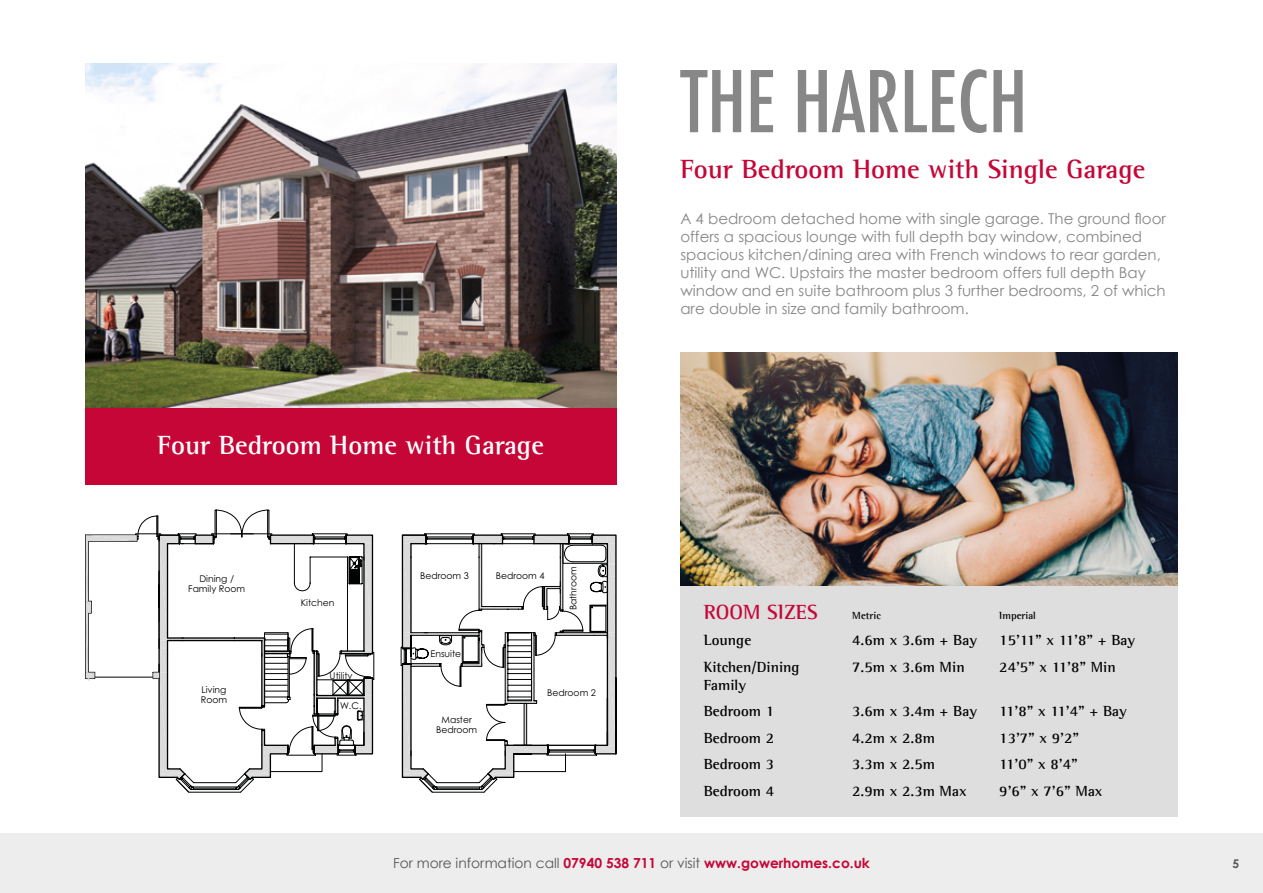
<style>
.page{position:relative;width:1263px;height:893px;background:#fff}
.page>*{position:absolute;margin:0;border:0;box-sizing:border-box;transform-origin:0 0}
.t1{font:500 condensed 82.5px "Futura";color:#878787}
.t2{font:700 27px "AT Rotis Semi Serif";color:#c50637}
.t3{font:700 27px "AT Rotis Semi Serif";color:#fff}
.t4{font:700 21px "AT Rotis Semi Serif";color:#c50637}
.t5{font:15px/18px "Century Gothic";color:#878787}
.t6{font:700 15px/26.5px "AT Rotis Semi Serif";color:#000}
.t7{font:700 13.8px "Century Gothic";color:#c50637}
.t8{font:700 12px "Century Gothic";color:#575756}
.t9{font:700 10.5px "AT Rotis Semi Serif";color:#000}
.t10{font:9.3px/10.2px "Century Gothic";color:#010202;text-align:center}
.s1{font-weight:400;color:#575756}
</style>
<div class="page">
<div style="left:680px;top:353px;width:498px;height:463px;background:#dedede"></div>
<img style="left:680px;top:353px;width:498px;height:232px">
<img style="left:85px;top:64px;width:532px;height:344px">
<div style="left:85px;top:408px;width:532px;height:77px;background:#c50637"></div>
<svg style="left:85px;top:510px;width:531px;height:282px"></svg>
<div style="left:524px;top:703px;width:3px;height:42px;border:1px solid #010202"></div>
<div style="left:0;top:833px;width:1263px;height:60px;background:#ededed"></div>
<h2 class="t3" style="left:158px;top:429px;width:388px">Four Bedroom Home with Garage</h2>
<p class="t10" style="left:188px;top:573px;width:59px">Dining /<br>Family Room</p>
<p class="t10" style="left:301px;top:597px;width:35px">Kitchen</p>
<p class="t10" style="left:420px;top:570px;width:50px">Bedroom 3</p>
<p class="t10" style="left:430px;top:649px;width:32px">Ensuite</p>
<p class="t10" style="left:496px;top:570px;width:50px">Bedroom 4</p>
<p class="t10" style="left:568px;top:610px;width:45px;rotate:-90deg">Bathroom</p>
<p class="t10" style="left:330px;top:670px;width:24px">Utility</p>
<p class="t10" style="left:340px;top:700px;width:23px">W.C.</p>
<p class="t10" style="left:201px;top:684px;width:28px;text-align:left">Living<br>Room</p>
<p class="t10" style="left:547px;top:687px;width:50px">Bedroom 2</p>
<p class="t10" style="left:436px;top:714px;width:43px">Master<br>Bedroom</p>
<h1 class="t1" style="left:680px;top:49px;width:348px">THE HARLECH</h1>
<h2 class="t2" style="left:680px;top:153px;width:466px">Four Bedroom Home with Single Garage</h2>
<p class="t5" style="left:680px;top:209px;width:487px">A 4 bedroom detached home with single garage. The ground floor offers a spacious lounge with full depth bay window, combined spacious kitchen/dining area with French windows to rear garden, utility and WC. Upstairs the master bedroom offers full depth Bay window and en suite bathroom plus 3 further bedrooms, 2 of which are double in size and family bathroom.</p>
<h3 class="t4" style="left:704px;top:599px;width:115px">ROOM SIZES</h3>
<p class="t9" style="left:852px;top:609px;width:30px">Metric</p>
<p class="t9" style="left:999px;top:609px;width:38px">Imperial</p>
<p class="t6" style="left:704px;top:627px;width:49px">Lounge</p>
<p class="t6" style="left:852px;top:627px;width:126px">4.6m x 3.6m + Bay</p>
<p class="t6" style="left:999px;top:627px;width:137px">15’11” x 11’8” + Bay</p>
<p class="t6" style="left:704px;top:653px;width:97px">Kitchen/Dining</p>
<p class="t6" style="left:852px;top:653px;width:114px">7.5m x 3.6m Min</p>
<p class="t6" style="left:999px;top:653px;width:118px">24’5” x 11’8” Min</p>
<p class="t6" style="left:704px;top:671px;width:72px">Family<br>Bedroom 1</p>
<p class="t6" style="left:852px;top:698px;width:126px">3.6m x 3.4m + Bay</p>
<p class="t6" style="left:999px;top:698px;width:129px">11’8” x 11’4” + Bay</p>
<p class="t6" style="left:704px;top:724px;width:72px">Bedroom 2</p>
<p class="t6" style="left:852px;top:724px;width:84px">4.2m x 2.8m</p>
<p class="t6" style="left:999px;top:724px;width:81px">13’7” x 9’2”</p>
<p class="t6" style="left:704px;top:751px;width:72px">Bedroom 3</p>
<p class="t6" style="left:852px;top:751px;width:84px">3.3m x 2.5m</p>
<p class="t6" style="left:999px;top:751px;width:80px">11’0” x 8’4”</p>
<p class="t6" style="left:704px;top:777px;width:72px">Bedroom 4</p>
<p class="t6" style="left:852px;top:777px;width:116px">2.9m x 2.3m Max</p>
<p class="t6" style="left:999px;top:777px;width:105px">9’6” x 7’6” Max</p>
<p class="t7" style="left:393px;top:854px;width:478px"><span class="s1">For more information call</span> 07940 538 711 <span class="s1">or visit</span> www.gowerhomes.co.uk</p>
<p class="t8" style="left:1232px;top:856px;width:8px">5</p>
</div>
